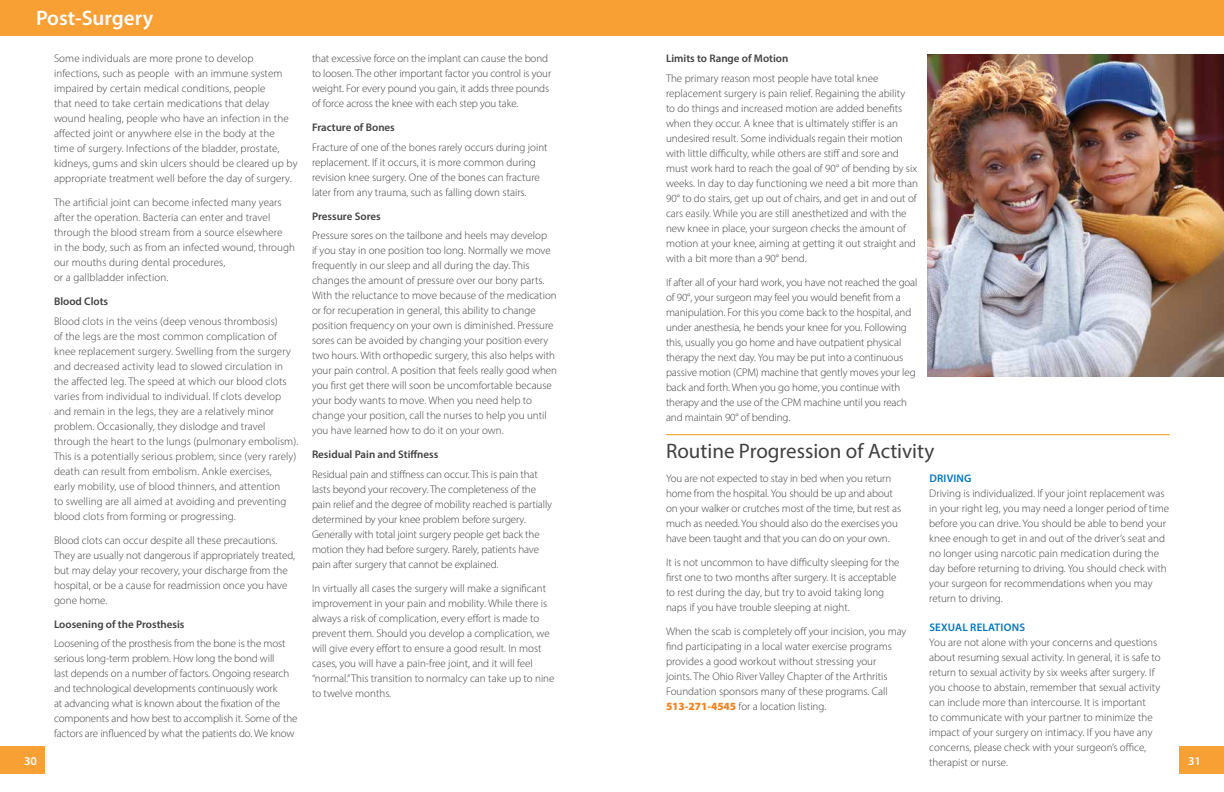
<style>
.page{position:relative;width:1224px;height:792px;background:#fff}
.page>*{position:absolute;margin:0;border:0;box-sizing:border-box;transform-origin:0 0}
.t1{font:21px "Myriad Pro";color:#414042}
.t2{font:600 21px "Myriad Pro";color:#fff}
.t3{font:600 12px "Myriad Pro";color:#fff}
.t4{font:300 11px/15px "Myriad Pro";color:#414042}
.t5{font:600 11px "Myriad Pro";color:#414042}
.t6{font:600 11px "Myriad Pro";letter-spacing:.02em;color:#0076c0}
.s1{font-weight:900;color:#f58220}
</style>
<div class="page">
<div style="left:1179px;top:747px;width:45px;height:27px;background:#f9a034"></div>
<div style="left:0;top:747px;width:45px;height:27px;background:#f9a034"></div>
<div style="left:0;top:0;width:1224px;height:36px;background:#f9a034"></div>
<img style="left:927px;top:54px;width:297px;height:323px">
<hr style="left:666px;top:434px;width:504px;height:1px;background:#f8971d">
<h1 class="t2" style="left:36px;top:5px;width:119px">Post-Surgery</h1>
<p class="t5" style="left:666px;top:52px;width:124px">Limits to Range of Motion</p>
<p class="t4" style="left:666px;top:70px;width:253px">The primary reason most people have total knee replacement surgery is pain relief. Regaining the ability<br>to do things and increased motion are added benefits when they occur. A knee that is ultimately stiffer is an undesired result. Some individuals regain their motion with little difficulty, while others are stiff and sore and must work hard to reach the goal of 90° of bending by six weeks. In day to day functioning we need a bit more than 90° to do stairs, get up out of chairs, and get in and out of cars easily. While you are still anesthetized and with the new knee in place, your surgeon checks the amount of motion at your knee, aiming at getting it out straight and with a bit more than a 90° bend.</p>
<p class="t4" style="left:666px;top:275px;width:253px">If after all of your hard work, you have not reached the goal of 90°, your surgeon may feel you would benefit from a manipulation. For this you come back to the hospital, and under anesthesia, he bends your knee for you. Following this, usually you go home and have outpatient physical therapy the next day. You may be put into a continuous passive motion (CPM) machine that gently moves your leg back and forth. When you go home, you continue with therapy and the use of the CPM machine until you reach and maintain 90° of bending.</p>
<h1 class="t1" style="left:666px;top:438px;width:270px">Routine Progression of Activity</h1>
<p class="t4" style="left:54px;top:51px;width:245px">Some individuals are more prone to develop infections, such as people with an immune system impaired by certain medical conditions, people<br>that need to take certain medications that delay wound healing, people who have an infection in the affected joint or anywhere else in the body at the time of surgery. Infections of the bladder, prostate, kidneys, gums and skin ulcers should be cleared up by appropriate treatment well before the day of surgery.</p>
<p class="t4" style="left:54px;top:195px;width:243px">The artificial joint can become infected many years after the operation. Bacteria can enter and travel through the blood stream from a source elsewhere<br>in the body, such as from an infected wound, through our mouths during dental procedures,<br>or a gallbladder infection.</p>
<p class="t5" style="left:54px;top:295px;width:56px">Blood Clots</p>
<p class="t4" style="left:54px;top:314px;width:246px">Blood clots in the veins (deep venous thrombosis)<br>of the legs are the most common complication of knee replacement surgery. Swelling from the surgery and decreased activity lead to slowed circulation in the affected leg. The speed at which our blood clots varies from individual to individual. If clots develop and remain in the legs, they are a relatively minor problem. Occasionally, they dislodge and travel through the heart to the lungs (pulmonary embolism).<br>This is a potentially serious problem, since (very rarely) death can result from embolism. Ankle exercises,<br>early mobility, use of blood thinners, and attention<br>to swelling are all aimed at avoiding and preventing blood clots from forming or progressing.</p>
<p class="t4" style="left:54px;top:533px;width:243px">Blood clots can occur despite all these precautions.<br>They are usually not dangerous if appropriately treated, but may delay your recovery, your discharge from the hospital, or be a cause for readmission once you have gone home.</p>
<p class="t5" style="left:54px;top:617px;width:132px">Loosening of the Prosthesis</p>
<p class="t4" style="left:54px;top:636px;width:245px">Loosening of the prosthesis from the bone is the most serious long-term problem. How long the bond will<br>last depends on a number of factors. Ongoing research and technological developments continuously work<br>at advancing what is known about the fixation of the components and how best to accomplish it. Some of the factors are influenced by what the patients do. We know</p>
<p class="t4" style="left:312px;top:51px;width:241px">that excessive force on the implant can cause the bond to loosen. The other important factor you control is your weight. For every pound you gain, it adds three pounds of force across the knee with each step you take.</p>
<p class="t5" style="left:312px;top:121px;width:84px">Fracture of Bones</p>
<p class="t4" style="left:312px;top:140px;width:237px">Fracture of one of the bones rarely occurs during joint replacement. If it occurs, it is more common during revision knee surgery. One of the bones can fracture later from any trauma, such as falling down stairs.</p>
<p class="t5" style="left:312px;top:209px;width:70px">Pressure Sores</p>
<p class="t4" style="left:312px;top:228px;width:247px">Pressure sores on the tailbone and heels may develop<br>if you stay in one position too long. Normally we move frequently in our sleep and all during the day. This changes the amount of pressure over our bony parts.<br>With the reluctance to move because of the medication or for recuperation in general, this ability to change position frequency on your own is diminished. Pressure sores can be avoided by changing your position every two hours. With orthopedic surgery, this also helps with your pain control. A position that feels really good when you first get there will soon be uncomfortable because your body wants to move. When you need help to change your position, call the nurses to help you until you have learned how to do it on your own.</p>
<p class="t5" style="left:312px;top:448px;width:128px">Residual Pain and Stiffness</p>
<p class="t4" style="left:312px;top:467px;width:242px">Residual pain and stiffness can occur. This is pain that lasts beyond your recovery. The completeness of the pain relief and the degree of mobility reached is partially determined by your knee problem before surgery.<br>Generally with total joint surgery people get back the motion they had before surgery. Rarely, patients have pain after surgery that cannot be explained.</p>
<p class="t4" style="left:312px;top:581px;width:244px">In virtually all cases the surgery will make a significant improvement in your pain and mobility. While there is always a risk of complication, every effort is made to prevent them. Should you develop a complication, we will give every effort to ensure a good result. In most cases, you will have a pain-free joint, and it will feel “normal.” This transition to normalcy can take up to nine to twelve months.</p>
<p class="t4" style="left:666px;top:471px;width:237px">You are not expected to stay in bed when you return home from the hospital. You should be up and about on your walker or crutches most of the time, but rest as much as needed. You should also do the exercises you have been taught and that you can do on your own.</p>
<p class="t4" style="left:666px;top:555px;width:235px">It is not uncommon to have difficulty sleeping for the first one to two months after surgery. It is acceptable to rest during the day, but try to avoid taking long naps if you have trouble sleeping at night.</p>
<p class="t4" style="left:666px;top:624px;width:242px">When the scab is completely off your incision, you may find participating in a local water exercise programs provides a good workout without stressing your<br>joints. The Ohio River Valley Chapter of the Arthritis Foundation sponsors many of these programs. Call <span class="s1">513-271-4545</span> for a location listing.</p>
<p class="t6" style="left:929px;top:472px;width:44px">DRIVING</p>
<p class="t4" style="left:929px;top:486px;width:241px">Driving is individualized. If your joint replacement was in your right leg, you may need a longer period of time before you can drive. You should be able to bend your knee enough to get in and out of the driver’s seat and no longer using narcotic pain medication during the day before returning to driving. You should check with your surgeon for recommendations when you may return to driving.</p>
<p class="t6" style="left:929px;top:620px;width:97px">SEXUAL RELATIONS</p>
<p class="t4" style="left:929px;top:634px;width:233px">You are not alone with your concerns and questions about resuming sexual activity. In general, it is safe to return to sexual activity by six weeks after surgery. If you choose to abstain, remember that sexual activity can include more than intercourse. It is important<br>to communicate with your partner to minimize the impact of your surgery on intimacy. If you have any concerns, please check with your surgeon’s office, therapist or nurse.</p>
<p class="t3" style="left:24px;top:753px;width:14px">30</p>
<p class="t3" style="left:1188px;top:753px;width:14px">31</p>
</div>
